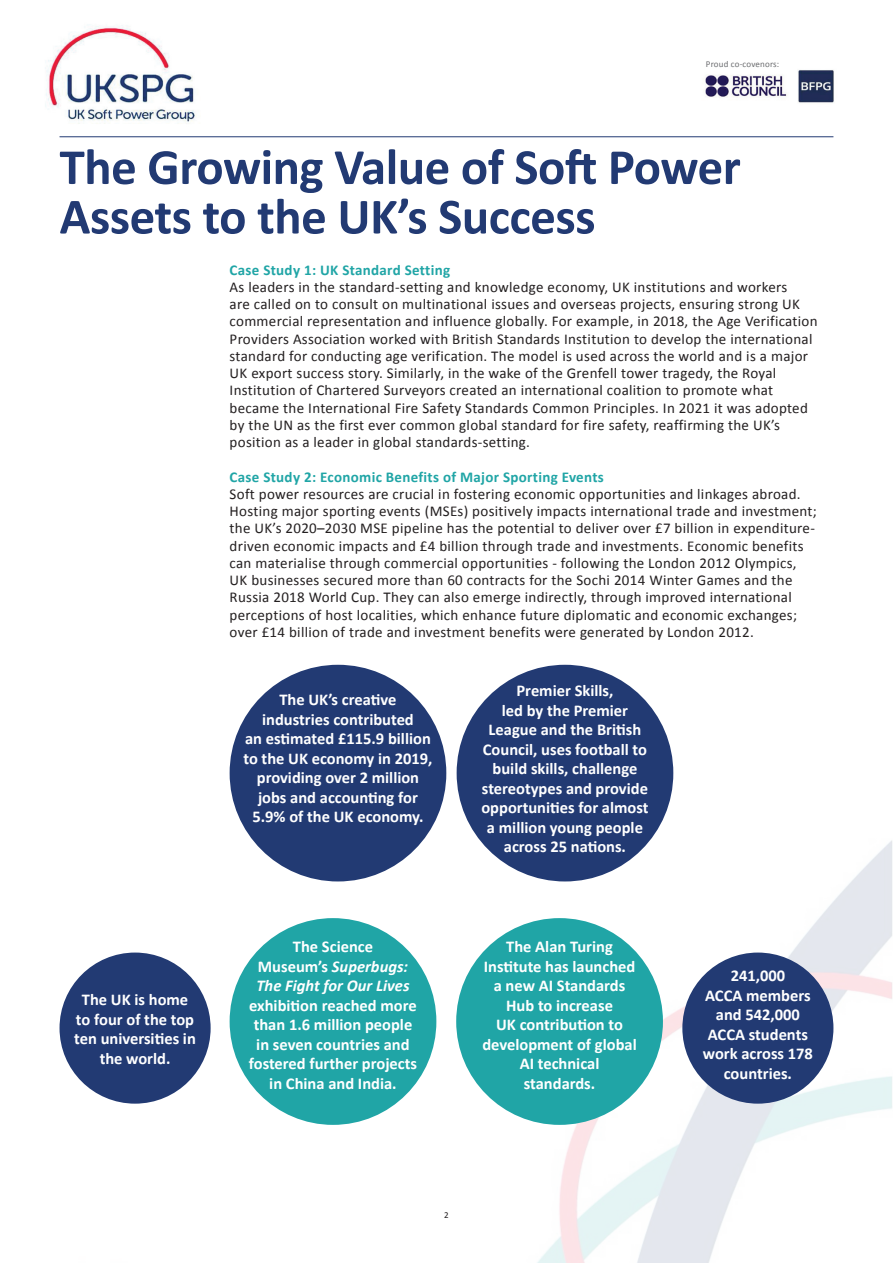
<style>
.page{position:relative;width:893px;height:1263px;background:#fff}
.page>*{position:absolute;margin:0;border:0;box-sizing:border-box;transform-origin:0 0}
.t1{font:700 51px/49.5px "Calibri";letter-spacing:-.01em;color:#223a73}
.t2{font:700 16.5px/19.5px "Calibri";color:#fff;text-align:center}
.t3{font:italic 700 16.5px/19.5px "Calibri";color:#fff;text-align:center}
.t4{font:15px/17.2px "Calibri";letter-spacing:.02em;color:#231f20}
.t5{font:700 15px "Calibri";letter-spacing:.02em;color:#20a5a6}
.t6{font:9px "Calibri";letter-spacing:.02em;color:#6c6d70}
.t7{font:9px "Calibri";color:#231f20}
.s1{font-style:normal}
</style>
<div class="page">
<img style="left:59px;top:664px;width:833px;height:599px">
<img style="left:45px;top:25px;width:185px;height:113px">
<hr style="left:60px;top:137px;width:773px;height:1px;background:#223a73">
<div style="left:230px;top:665px;width:216px;height:216px;background:#223a73;border-radius:50%"></div>
<div style="left:457px;top:665px;width:216px;height:216px;background:#223a73;border-radius:50%"></div>
<img style="left:705px;top:70px;width:129px;height:33px">
<div style="left:60px;top:952px;width:151px;height:152px;background:#223a73;border-radius:50%"></div>
<div style="left:682px;top:952px;width:151px;height:152px;background:#223a73;border-radius:50%"></div>
<div style="left:230px;top:918px;width:206px;height:207px;background:#20a5a6;border-radius:50%"></div>
<div style="left:456px;top:918px;width:207px;height:207px;background:#20a5a6;border-radius:50%"></div>
<p class="t6" style="left:706px;top:58px;width:75px">Proud co-covenors:</p>
<h1 class="t1" style="left:60px;top:140px;width:683px">The Growing Value of Soft Power<br>Assets to the UK’s Success</h1>
<p class="t5" style="left:230px;top:259px;width:222px">Case Study 1: UK Standard Setting</p>
<p class="t4" style="left:230px;top:278px;width:590px">As leaders in the standard-setting and knowledge economy, UK institutions and workers<br>are called on to consult on multinational issues and overseas projects, ensuring strong UK commercial representation and influence globally. For example, in 2018, the Age Verification Providers Association worked with British Standards Institution to develop the international standard for conducting age verification. The model is used across the world and is a major UK export success story. Similarly, in the wake of the Grenfell tower tragedy, the Royal Institution of Chartered Surveyors created an international coalition to promote what became the International Fire Safety Standards Common Principles. In 2021 it was adopted by the UN as the first ever common global standard for fire safety, reaffirming the UK’s position as a leader in global standards-setting.</p>
<p class="t5" style="left:230px;top:466px;width:376px">Case Study 2: Economic Benefits of Major Sporting Events</p>
<p class="t4" style="left:230px;top:485px;width:589px">Soft power resources are crucial in fostering economic opportunities and linkages abroad.<br>Hosting major sporting events (MSEs) positively impacts international trade and investment; the UK’s 2020–2030 MSE pipeline has the potential to deliver over £7 billion in expenditure&shy;driven economic impacts and £4 billion through trade and investments. Economic benefits can materialise through commercial opportunities - following the London 2012 Olympics, UK businesses secured more than 60 contracts for the Sochi 2014 Winter Games and the Russia 2018 World Cup. They can also emerge indirectly, through improved international perceptions of host localities, which enhance future diplomatic and economic exchanges; over £14 billion of trade and investment benefits were generated by London 2012.</p>
<p class="t2" style="left:74px;top:989px;width:123px">The UK is home to four of the top ten universities in the world.</p>
<p class="t2" style="left:243px;top:689px;width:191px">The UK’s creative<br>industries contributed<br>an estimated £115.9 billion to the UK economy in 2019, providing over 2 million jobs and accounting for<br>5.9% of the UK economy.</p>
<p class="t2" style="left:481px;top:680px;width:169px">Premier Skills,<br>led by the Premier<br>League and the British<br>Council, uses football to build skills, challenge stereotypes and provide opportunities for almost a million young people across 25 nations.</p>
<p class="t3" style="left:256px;top:936px;width:155px"><span class="s1">The Science<br>Museum’s</span> Superbugs:<br>The Fight for Our Lives</p>
<p class="t2" style="left:249px;top:995px;width:170px">exhibition reached more than 1.6 million people in seven countries and fostered further projects in China and India.</p>
<p class="t2" style="left:482px;top:936px;width:156px">The Alan Turing<br>Institute has launched a new AI Standards<br>Hub to increase<br>UK contribution to development of global<br>AI technical standards.</p>
<p class="t7" style="left:444px;top:1209px;width:6px">2</p>
<p class="t2" style="left:703px;top:965px;width:112px">241,000<br>ACCA members and 542,000<br>ACCA students work across 178 countries.</p>
</div>
